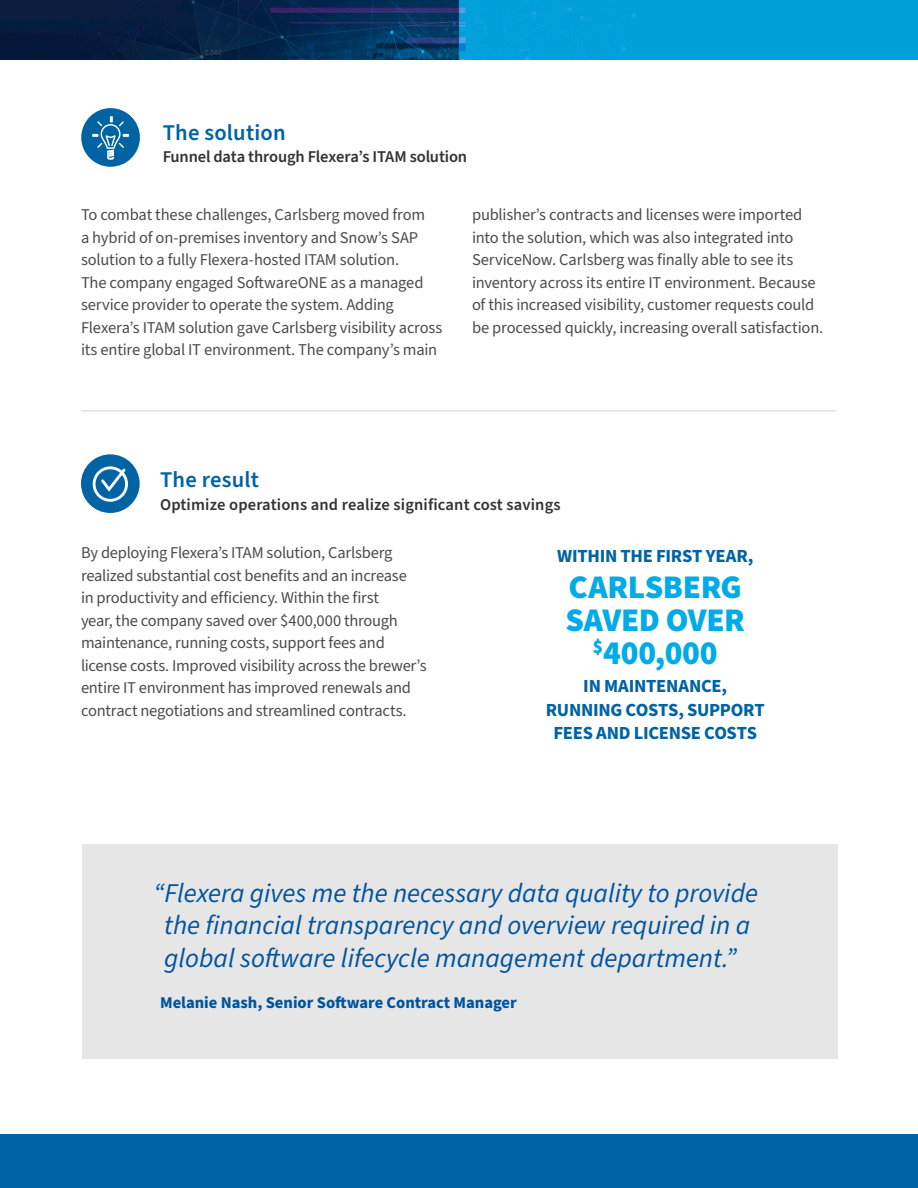
<style>
.page{position:relative;width:918px;height:1188px;background:#fff}
.page>*{position:absolute;margin:0;border:0;box-sizing:border-box;transform-origin:0 0}
.t1{font:900 33px/33px "Source Sans Pro";letter-spacing:-.01em;color:#00abe7;text-align:center}
.t2{font:italic 27px/32.4px "Source Sans Pro";color:#00549f;text-align:center}
.t3{font:600 22.5px "Source Sans Pro";letter-spacing:.01em;color:#0063a4}
.t4{font:700 18.45px/23.4px "Source Sans Pro";letter-spacing:-.015em;color:#0063a4;text-align:center}
.t5{font:16.5px/22.5px "Source Sans Pro";letter-spacing:-.015em;color:#4b4c4d}
.t6{font:600 16.5px "Source Sans Pro";color:#333}
.t7{font:700 16.5px "Source Sans Pro";color:#00549f}
</style>
<div class="page">
<img style="left:0;top:0;width:918px;height:60px">
<div style="left:0;top:1134px;width:918px;height:54px;background:#0063a4"></div>
<hr style="left:81px;top:410px;width:755px;height:2px;background:#e1e2e4">
<div style="left:81px;top:108px;width:59px;height:59px;background:#0063a4;border-radius:50%"></div>
<svg style="left:92px;top:116px;width:37px;height:44px"></svg>
<div style="left:82px;top:844px;width:756px;height:215px;background:#e6e6e6"></div>
<div style="left:81px;top:454px;width:59px;height:59px;background:#0063a4;border-radius:50%"></div>
<svg style="left:93px;top:466px;width:35px;height:36px"></svg>
<p class="t3" style="left:163px;top:117px;width:125px">The solution</p>
<p class="t6" style="left:163px;top:146px;width:306px">Funnel data through Flexera’s ITAM solution</p>
<p class="t5" style="left:81px;top:204px;width:363px">To combat these challenges, Carlsberg moved from<br>a hybrid of on-premises inventory and Snow’s SAP solution to a fully Flexera-hosted ITAM solution.<br>The company engaged SoftwareONE as a managed service provider to operate the system. Adding Flexera’s ITAM solution gave Carlsberg visibility across its entire global IT environment. The company’s main</p>
<p class="t5" style="left:472px;top:204px;width:353px">publisher’s contracts and licenses were imported into the solution, which was also integrated into ServiceNow. Carlsberg was finally able to see its inventory across its entire IT environment. Because of this increased visibility, customer requests could be processed quickly, increasing overall satisfaction.</p>
<p class="t3" style="left:160px;top:465px;width:101px">The result</p>
<p class="t6" style="left:160px;top:493px;width:402px">Optimize operations and realize significant cost savings</p>
<p class="t4" style="left:557px;top:544px;width:198px">WITHIN THE FIRST YEAR,</p>
<p class="t1" style="left:566px;top:571px;width:181px">CARLSBERG<br>SAVED OVER <sup>$</sup>400,000</p>
<p class="t4" style="left:546px;top:675px;width:220px">IN MAINTENANCE,<br>RUNNING COSTS, SUPPORT<br>FEES AND LICENSE COSTS</p>
<p class="t5" style="left:81px;top:542px;width:347px">By deploying Flexera’s ITAM solution, Carlsberg realized substantial cost benefits and an increase<br>in productivity and efficiency. Within the first<br>year, the company saved over $400,000 through maintenance, running costs, support fees and license costs. Improved visibility across the brewer’s entire IT environment has improved renewals and contract negotiations and streamlined contracts.</p>
<p class="t2" style="left:153px;top:878px;width:606px">“Flexera gives me the necessary data quality to provide the financial transparency and overview required in a global software lifecycle management department.”</p>
<p class="t7" style="left:160px;top:992px;width:358px">Melanie Nash, Senior Software Contract Manager</p>
</div>
